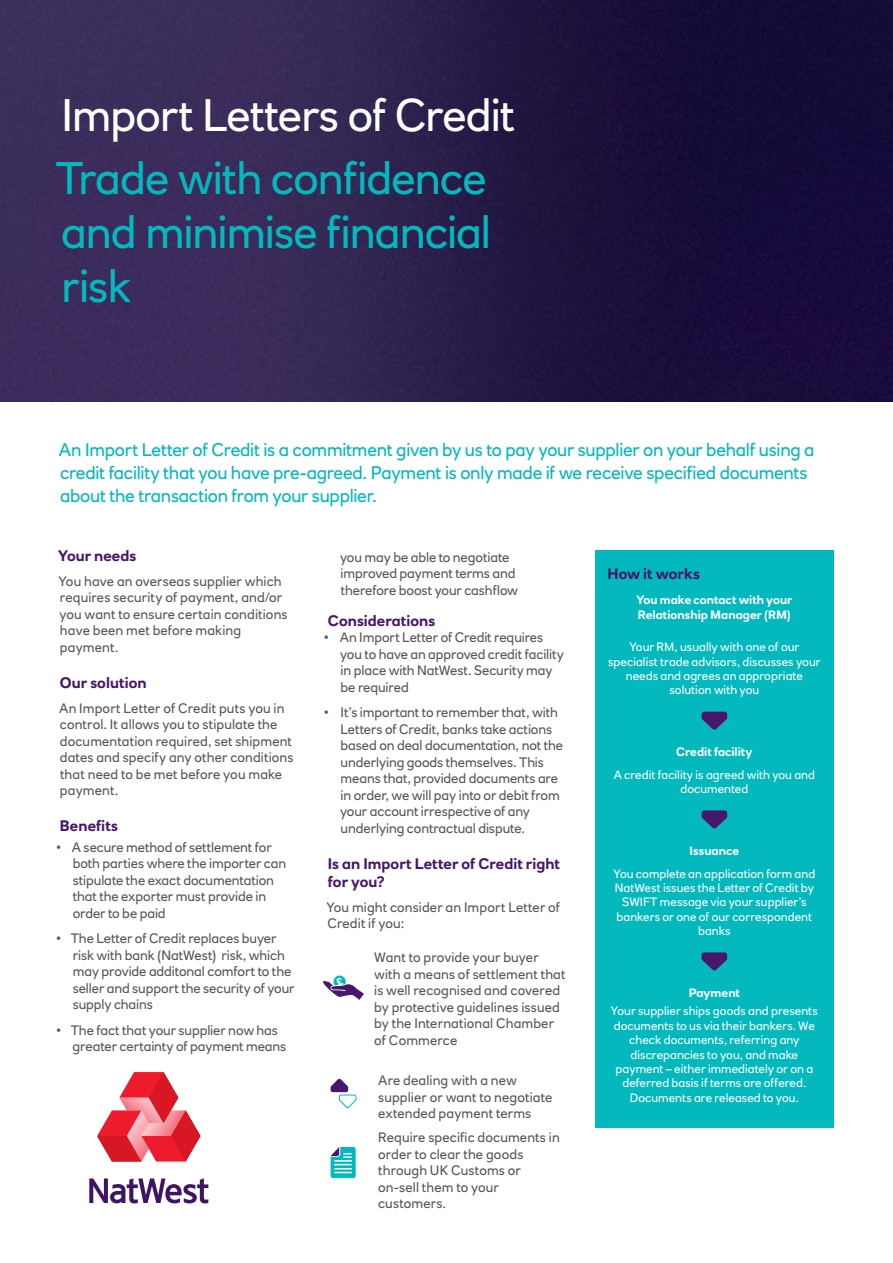
<style>
.page{position:relative;width:893px;height:1263px;background:#fff}
.page>*{position:absolute;margin:0;border:0;box-sizing:border-box;transform-origin:0 0}
.Heading_level_1_28_3{font:45px/54px "RN House Sans";letter-spacing:-.02em;color:#03b9bd;text-align:justify}
.Heading_level_1_28_3-2{font:45px "RN House Sans";letter-spacing:-.02em;color:#fff}
.Intro_copy_12_14_5pt{font:18px/23.2px "RN House Sans";letter-spacing:-.015em;color:#03b9bd}
.Subheading_level_2_1{font:700 15px/18px "RN House Sans";letter-spacing:.005em;color:#48166d}
.Body_copy_9_11pt{font:13.5px/16.5px "RN House Sans";letter-spacing:-.005em;color:#57585a}
.Body_copy_9_11pt-2{font:12px/14.4px "RN House Sans";letter-spacing:.005em;color:#fff;text-align:center}
.Body_copy_9_11pt-3{font:700 12px/14.4px "RN House Sans";color:#fff}
</style>
<div class="page">
<img style="left:0;top:0;width:893px;height:402px">
<svg style="left:89px;top:1178px;width:119px;height:25px"></svg>
<svg style="left:97px;top:1072px;width:103px;height:89px"></svg>
<div style="left:595px;top:550px;width:238px;height:577px;background:#03b9bd"></div>
<svg style="left:702px;top:712px;width:25px;height:18px"></svg>
<svg style="left:702px;top:810px;width:25px;height:18px"></svg>
<svg style="left:702px;top:952px;width:25px;height:18px"></svg>
<svg style="left:323px;top:975px;width:41px;height:25px"></svg>
<svg style="left:331px;top:1079px;width:26px;height:29px"></svg>
<svg style="left:331px;top:1147px;width:25px;height:31px"></svg>
<p class="Heading_level_1_28_3-2" style="left:62px;top:88px;width:455px">Import Letters of Credit</p>
<p class="Heading_level_1_28_3" style="left:56px;top:151px;width:437px">Trade with confidence and minimise financial risk</p>
<p class="Intro_copy_12_14_5pt" style="left:59px;top:437px;width:757px">An Import Letter of Credit is a commitment given by us to pay your supplier on your behalf using a credit facility that you have pre-agreed. Payment is only made if we receive specified documents about the transaction from your supplier.</p>
<p class="Subheading_level_2_1" style="left:58px;top:546px;width:80px">Your needs</p>
<p class="Body_copy_9_11pt" style="left:59px;top:573px;width:231px">You have an overseas supplier which requires security of payment, and/or you want to ensure certain conditions have been met before making payment.</p>
<p class="Subheading_level_2_1" style="left:60px;top:673px;width:88px">Our solution</p>
<p class="Body_copy_9_11pt" style="left:59px;top:700px;width:236px">An Import Letter of Credit puts you in control. It allows you to stipulate the documentation required, set shipment dates and specify any other conditions that need to be met before you make payment.</p>
<p class="Subheading_level_2_1" style="left:60px;top:817px;width:60px">Benefits</p>
<p class="Body_copy_9_11pt" style="left:73px;top:839px;width:215px;text-indent:-16px">• A secure method of settlement for both parties where the importer can stipulate the exact documentation that the exporter must provide in order to be paid</p>
<p class="Body_copy_9_11pt" style="left:73px;top:930px;width:224px;text-indent:-16px">• The Letter of Credit replaces buyer risk with bank (NatWest) risk, which may provide additonal comfort to the seller and support the security of your supply chains</p>
<p class="Body_copy_9_11pt" style="left:73px;top:1022px;width:215px;text-indent:-16px">• The fact that your supplier now has greater certainty of payment means</p>
<p class="Body_copy_9_11pt" style="left:340px;top:548px;width:179px">you may be able to negotiate improved payment terms and therefore boost your cashflow</p>
<p class="Subheading_level_2_1" style="left:328px;top:612px;width:109px">Considerations</p>
<p class="Body_copy_9_11pt" style="left:340px;top:629px;width:225px;text-indent:-16px">• An Import Letter of Credit requires you to have an approved credit facility in place with NatWest. Security may be required</p>
<p class="Body_copy_9_11pt" style="left:340px;top:704px;width:225px;text-indent:-16px">• It’s important to remember that, with Letters of Credit, banks take actions based on deal documentation, not the underlying goods themselves. This means that, provided documents are in order, we will pay into or debit from your account irrespective of any underlying contractual dispute.</p>
<p class="Subheading_level_2_1" style="left:328px;top:854px;width:234px">Is an Import Letter of Credit right for you?</p>
<p class="Body_copy_9_11pt" style="left:326px;top:898px;width:235px">You might consider an Import Letter of<br>Credit if you:</p>
<p class="Body_copy_9_11pt" style="left:374px;top:949px;width:193px">Want to provide your buyer with a means of settlement that is well recognised and covered by protective guidelines issued by the International Chamber of Commerce</p>
<p class="Body_copy_9_11pt" style="left:378px;top:1072px;width:176px">Are dealing with a new supplier or want to negotiate extended payment terms</p>
<p class="Body_copy_9_11pt" style="left:378px;top:1129px;width:183px">Require specific documents in order to clear the goods through UK Customs or on-sell them to your customers.</p>
<p class="Subheading_level_2_1" style="left:607px;top:564px;width:94px">How it works</p>
<p class="Body_copy_9_11pt-3" style="left:636px;top:593px;width:157px">You make contact with your<br>Relationship Manager (RM)</p>
<p class="Body_copy_9_11pt-2" style="left:608px;top:640px;width:214px">Your RM, usually with one of our specialist trade advisors, discusses your needs and agrees an appropriate solution with you</p>
<p class="Body_copy_9_11pt-3" style="left:676px;top:744px;width:78px">Credit facility</p>
<p class="Body_copy_9_11pt-2" style="left:614px;top:767px;width:203px">A credit facility is agreed with you and documented</p>
<p class="Body_copy_9_11pt-3" style="left:690px;top:843px;width:51px">Issuance</p>
<p class="Body_copy_9_11pt-2" style="left:613px;top:866px;width:203px">You complete an application form and<br>NatWest issues the Letter of Credit by<br>SWIFT message via your supplier’s bankers or one of our correspondent banks</p>
<p class="Body_copy_9_11pt-3" style="left:689px;top:985px;width:53px">Payment</p>
<p class="Body_copy_9_11pt-2" style="left:611px;top:1004px;width:208px">Your supplier ships goods and presents documents to us via their bankers. We check documents, referring any discrepancies to you, and make payment – either immediately or on a deferred basis if terms are offered.<br>Documents are released to you.</p>
</div>
